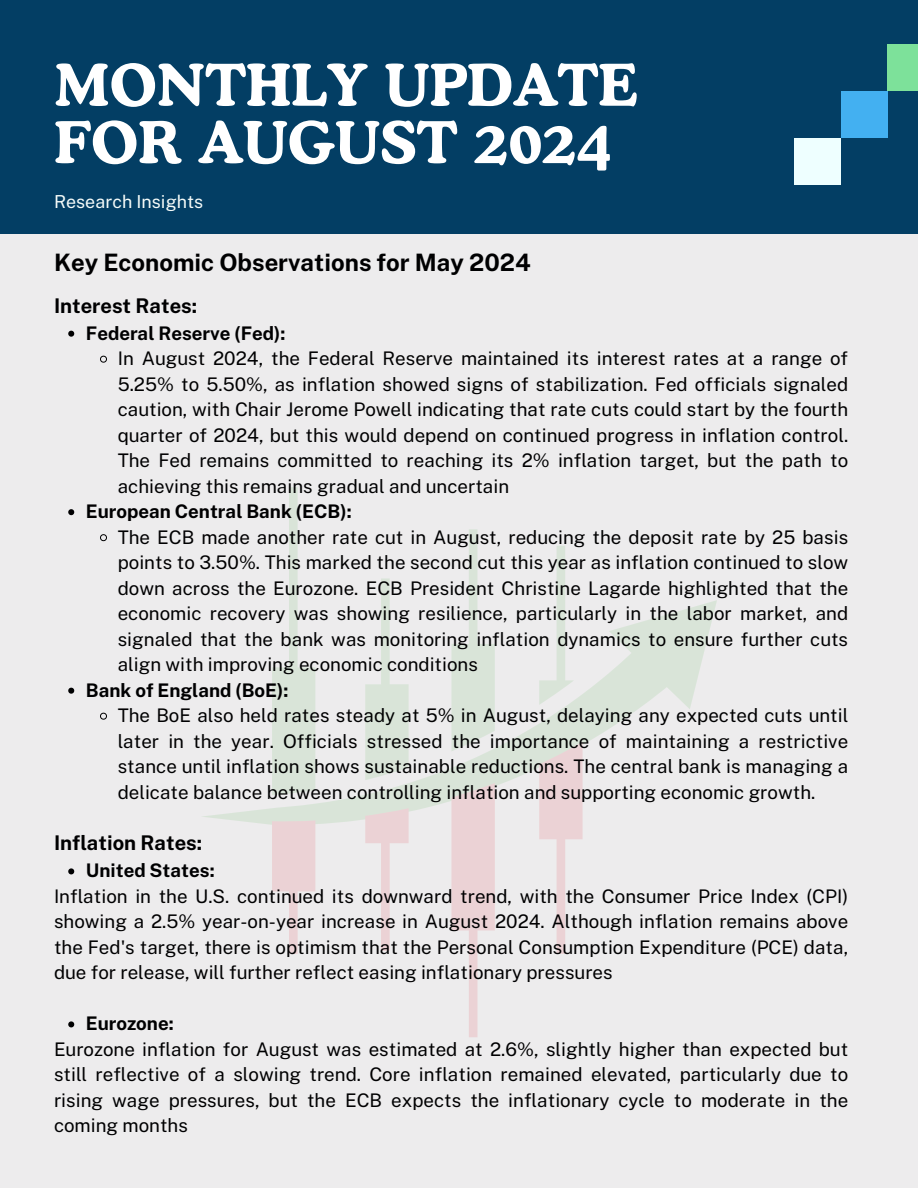
<style>
.page{position:relative;width:918px;height:1188px;background:#edeced}
.page>*{position:absolute;margin:0;border:0;box-sizing:border-box;transform-origin:0 0}
.t1{font:700 57.6px/57.3px "Cooper BT";color:#fff}
.t2{font:700 24px "Public Sans";color:#000001}
.t3{font:700 20.25px "Public Sans";color:#000001}
.t4{font:18.75px/25.5px "Public Sans";color:#000001;text-align:justify}
.t5{font:700 18.75px "Public Sans";color:#000001}
.t6{font:17.85px "Public Sans";color:#f5fbf9}
</style>
<div class="page">
<div style="left:0;top:0;width:918px;height:234px;background:#033e64"></div>
<div style="left:794px;top:138px;width:47px;height:47px;background:#eff"></div>
<div style="left:841px;top:91px;width:46px;height:47px;background:#43b0f1"></div>
<div style="left:887px;top:45px;width:31px;height:46px;background:#7de19a"></div>
<svg style="left:272px;top:487px;width:445px;height:257px"></svg>
<svg style="left:203px;top:742px;width:380px;height:295px"></svg>
<svg style="left:68px;top:331px;width:6px;height:6px"></svg>
<svg style="left:100px;top:355px;width:7px;height:8px"></svg>
<svg style="left:68px;top:509px;width:6px;height:6px"></svg>
<svg style="left:100px;top:534px;width:7px;height:8px"></svg>
<svg style="left:68px;top:688px;width:6px;height:6px"></svg>
<svg style="left:100px;top:712px;width:7px;height:8px"></svg>
<svg style="left:68px;top:868px;width:6px;height:6px"></svg>
<svg style="left:68px;top:1021px;width:6px;height:6px"></svg>
<p class="t1" style="left:54px;top:56px;width:584px">MONTHLY UPDATE<br>FOR AUGUST 2024</p>
<h1 class="t6" style="left:54px;top:191px;width:151px">Research Insights</h1>
<p class="t2" style="left:54px;top:249px;width:478px">Key Economic Observations for May 2024</p>
<h2 class="t3" style="left:54px;top:293px;width:145px">Interest Rates:</h2>
<h3 class="t5" style="left:86px;top:322px;width:201px">Federal Reserve (Fed):</h3>
<p class="t4" style="left:118px;top:346px;width:732px">In August 2024, the Federal Reserve maintained its interest rates at a range of 5.25% to 5.50%, as inflation showed signs of stabilization. Fed officials signaled caution, with Chair Jerome Powell indicating that rate cuts could start by the fourth quarter of 2024, but this would depend on continued progress in inflation control.<br>The Fed remains committed to reaching its 2% inflation target, but the path to achieving this remains gradual and uncertain</p>
<p class="t5" style="left:86px;top:500px;width:267px">European Central Bank (ECB):</p>
<p class="t4" style="left:118px;top:524px;width:732px">The ECB made another rate cut in August, reducing the deposit rate by 25 basis points to 3.50%. This marked the second cut this year as inflation continued to slow down across the Eurozone. ECB President Christine Lagarde highlighted that the economic recovery was showing resilience, particularly in the labor market, and signaled that the bank was monitoring inflation dynamics to ensure further cuts align with improving economic conditions</p>
<p class="t5" style="left:86px;top:679px;width:204px">Bank of England (BoE):</p>
<p class="t4" style="left:118px;top:703px;width:732px">The BoE also held rates steady at 5% in August, delaying any expected cuts until later in the year. Officials stressed the importance of maintaining a restrictive stance until inflation shows sustainable reductions. The central bank is managing a delicate balance between controlling inflation and supporting economic growth.</p>
<p class="t3" style="left:54px;top:831px;width:150px">Inflation Rates:</p>
<h3 class="t5" style="left:86px;top:860px;width:130px">United States:</h3>
<p class="t4" style="left:54px;top:883px;width:796px">Inflation in the U.S. continued its downward trend, with the Consumer Price Index (CPI) showing a 2.5% year-on-year increase in August 2024. Although inflation remains above the Fed's target, there is optimism that the Personal Consumption Expenditure (PCE) data, due for release, will further reflect easing inflationary pressures</p>
<h4 class="t5" style="left:86px;top:1013px;width:89px">Eurozone:</h4>
<p class="t4" style="left:54px;top:1036px;width:796px">Eurozone inflation for August was estimated at 2.6%, slightly higher than expected but still reflective of a slowing trend. Core inflation remained elevated, particularly due to rising wage pressures, but the ECB expects the inflationary cycle to moderate in the coming months</p>
</div>
